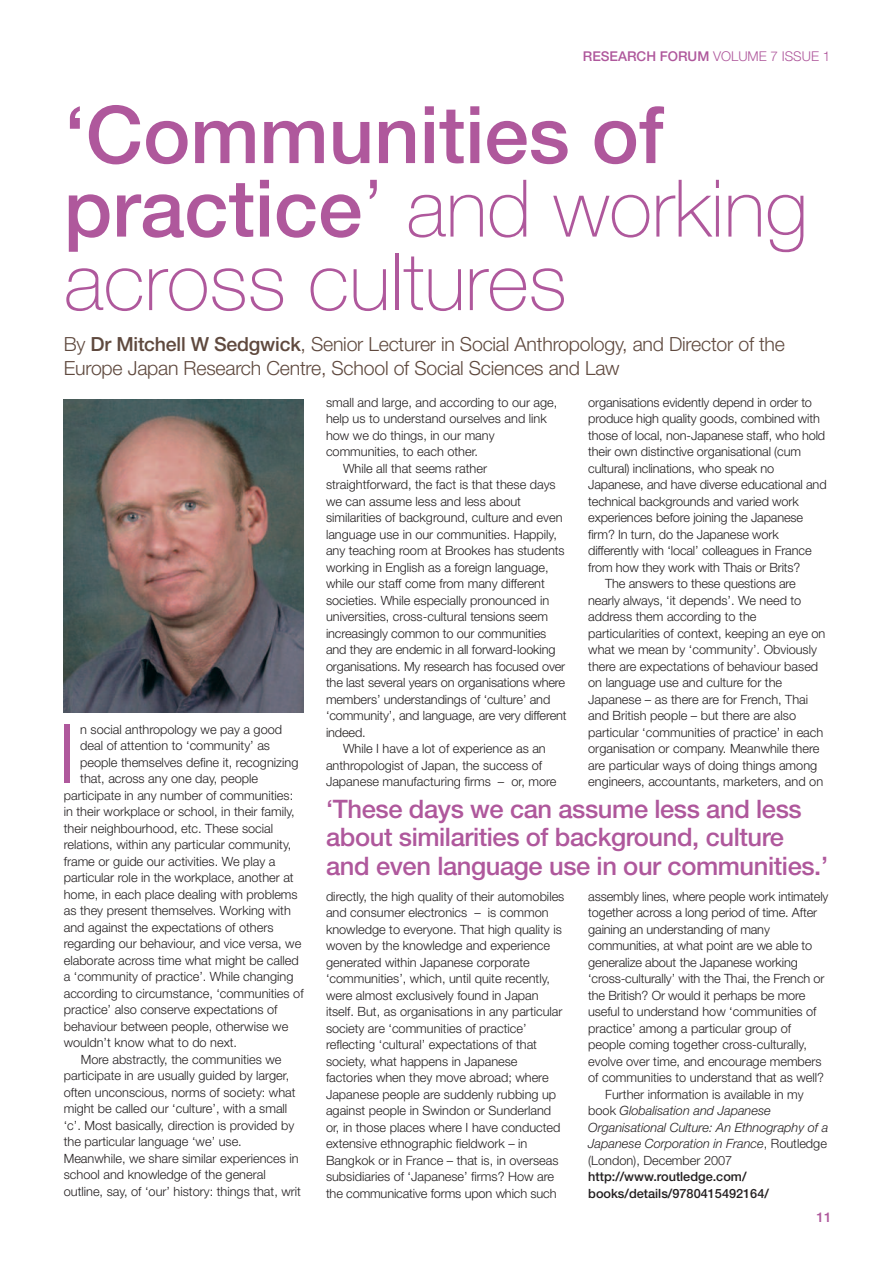
<style>
.page{position:relative;width:893px;height:1263px;background:#fff}
.page>*{position:absolute;margin:0;border:0;box-sizing:border-box;transform-origin:0 0}
.t1{font:300 82.05px "Helvetica Neue";color:#af589c}
.t2{font:100 79.5px/73.5px "Helvetica Neue";color:#af589c}
.t3{font:500 25.5px/28.5px "Helvetica Neue";letter-spacing:-.015em;color:#af589c}
.t4{font:300 19.5px/24px "Helvetica Neue";letter-spacing:-.01em;color:#5f493e}
.t5{font:500 13.5px "Helvetica Neue";color:#af589c}
.t6{font:300 12.75px/16.5px "Helvetica Neue";color:#231f20}
.t7{font:italic 300 12.75px "Helvetica Neue";color:#231f20}
.t8{font:500 12.75px/16.5px "Helvetica Neue";color:#231f20}
.s1{font-weight:300}
.s2{font-weight:500}
.s3{font-style:normal}
</style>
<div class="page">
<img style="left:64px;top:399px;width:240px;height:314px">
<p class="t5" style="left:583px;top:51px;width:249px">RESEARCH FORUM <span class="s1">VOLUME 7 ISSUE 1</span></p>
<h2 class="t2" style="left:64px;top:105px;width:746px"><span class="s2">‘Communities of practice</span><span class="s1">’</span> and working across cultures</h2>
<h3 class="t4" style="left:64px;top:333px;width:723px">By <span class="s2">Dr Mitchell W Sedgwick</span>, Senior Lecturer in Social Anthropology, and Director of the<br>Europe Japan Research Centre, School of Social Sciences and Law</h3>
<h1 class="t1" style="left:58px;top:725px;width:20px">I</h1>
<p class="t6" style="left:80px;top:722px;width:203px">n social anthropology we pay a good</p>
<p class="t6" style="left:80px;top:739px;width:191px">deal of attention to ‘community’ as</p>
<p class="t6" style="left:80px;top:755px;width:220px">people themselves define it, recognizing</p>
<p class="t6" style="left:80px;top:772px;width:179px">that, across any one day, people</p>
<p class="t6" style="left:64px;top:788px;width:231px">participate in any number of communities:</p>
<p class="t6" style="left:64px;top:805px;width:232px">in their workplace or school, in their family,</p>
<p class="t6" style="left:64px;top:821px;width:211px">their neighbourhood, etc. These social</p>
<p class="t6" style="left:64px;top:838px;width:229px">relations, within any particular community,</p>
<p class="t6" style="left:64px;top:854px;width:213px">frame or guide our activities. We play a</p>
<p class="t6" style="left:64px;top:871px;width:231px">particular role in the workplace, another at</p>
<p class="t6" style="left:64px;top:887px;width:235px">home, in each place dealing with problems</p>
<p class="t6" style="left:64px;top:904px;width:229px">as they present themselves. Working with</p>
<p class="t6" style="left:64px;top:920px;width:211px">and against the expectations of others</p>
<p class="t6" style="left:64px;top:937px;width:239px">regarding our behaviour, and vice versa, we</p>
<p class="t6" style="left:64px;top:953px;width:236px">elaborate across time what might be called</p>
<p class="t6" style="left:64px;top:970px;width:231px">a ‘community of practice’. While changing</p>
<p class="t6" style="left:64px;top:986px;width:241px">according to circumstance, ‘communities of</p>
<p class="t6" style="left:64px;top:1003px;width:215px">practice’ also conserve expectations of</p>
<p class="t6" style="left:64px;top:1019px;width:226px">behaviour between people, otherwise we</p>
<p class="t6" style="left:64px;top:1036px;width:175px">wouldn’t know what to do next.</p>
<p class="t6" style="left:81px;top:1052px;width:202px">More abstractly, the communities we</p>
<p class="t6" style="left:64px;top:1069px;width:227px">participate in are usually guided by larger,</p>
<p class="t6" style="left:64px;top:1085px;width:233px">often unconscious, norms of society: what</p>
<p class="t6" style="left:64px;top:1102px;width:225px">might be called our ‘culture’, with a small</p>
<p class="t6" style="left:64px;top:1118px;width:232px">‘c’. Most basically, direction is provided by</p>
<p class="t6" style="left:64px;top:1135px;width:180px">the particular language ‘we’ use.</p>
<p class="t6" style="left:64px;top:1151px;width:236px">Meanwhile, we share similar experiences in</p>
<p class="t6" style="left:64px;top:1168px;width:203px">school and knowledge of the general</p>
<p class="t6" style="left:64px;top:1184px;width:239px">outline, say, of ‘our’ history: things that, writ</p>
<p class="t6" style="left:326px;top:395px;width:233px">small and large, and according to our age,</p>
<p class="t6" style="left:326px;top:412px;width:222px">help us to understand ourselves and link</p>
<p class="t6" style="left:326px;top:428px;width:170px">how we do things, in our many</p>
<p class="t6" style="left:326px;top:445px;width:154px">communities, to each other.</p>
<p class="t6" style="left:343px;top:461px;width:146px">While all that seems rather</p>
<p class="t6" style="left:326px;top:478px;width:231px">straightforward, the fact is that these days</p>
<p class="t6" style="left:326px;top:494px;width:197px">we can assume less and less about</p>
<p class="t6" style="left:326px;top:511px;width:238px">similarities of background, culture and even</p>
<p class="t6" style="left:326px;top:527px;width:232px">language use in our communities. Happily,</p>
<p class="t6" style="left:326px;top:544px;width:240px">any teaching room at Brookes has students</p>
<p class="t6" style="left:326px;top:560px;width:224px">working in English as a foreign language,</p>
<p class="t6" style="left:326px;top:577px;width:220px">while our staff come from many different</p>
<p class="t6" style="left:326px;top:593px;width:225px">societies. While especially pronounced in</p>
<p class="t6" style="left:326px;top:610px;width:224px">universities, cross-cultural tensions seem</p>
<p class="t6" style="left:326px;top:626px;width:222px">increasingly common to our communities</p>
<p class="t6" style="left:326px;top:643px;width:231px">and they are endemic in all forward-looking</p>
<p class="t6" style="left:326px;top:659px;width:241px">organisations. My research has focused over</p>
<p class="t6" style="left:326px;top:676px;width:241px">the last several years on organisations where</p>
<p class="t6" style="left:326px;top:692px;width:226px">members’ understandings of ‘culture’ and</p>
<p class="t6" style="left:326px;top:709px;width:242px">‘community’, and language, are very different</p>
<p class="t6" style="left:326px;top:725px;width:41px">indeed.</p>
<p class="t6" style="left:343px;top:742px;width:204px">While I have a lot of experience as an</p>
<p class="t6" style="left:326px;top:758px;width:218px">anthropologist of Japan, the success of</p>
<p class="t6" style="left:326px;top:775px;width:232px">Japanese manufacturing firms – or, more</p>
<p class="t6" style="left:588px;top:395px;width:225px">organisations evidently depend in order to</p>
<p class="t6" style="left:588px;top:412px;width:233px">produce high quality goods, combined with</p>
<p class="t6" style="left:588px;top:428px;width:238px">those of local, non-Japanese staff, who hold</p>
<p class="t6" style="left:588px;top:445px;width:214px">their own distinctive organisational (cum</p>
<p class="t6" style="left:588px;top:461px;width:188px">cultural) inclinations, who speak no</p>
<p class="t6" style="left:588px;top:478px;width:240px">Japanese, and have diverse educational and</p>
<p class="t6" style="left:588px;top:494px;width:212px">technical backgrounds and varied work</p>
<p class="t6" style="left:588px;top:511px;width:217px">experiences before joining the Japanese</p>
<p class="t6" style="left:588px;top:527px;width:192px">firm? In turn, do the Japanese work</p>
<p class="t6" style="left:588px;top:544px;width:225px">differently with ‘local’ colleagues in France</p>
<p class="t6" style="left:588px;top:560px;width:214px">from how they work with Thais or Brits?</p>
<p class="t6" style="left:605px;top:577px;width:192px">The answers to these questions are</p>
<p class="t6" style="left:588px;top:593px;width:215px">nearly always, ‘it depends’. We need to</p>
<p class="t6" style="left:588px;top:610px;width:170px">address them according to the</p>
<p class="t6" style="left:588px;top:626px;width:239px">particularities of context, keeping an eye on</p>
<p class="t6" style="left:588px;top:643px;width:230px">what we mean by ‘community’. Obviously</p>
<p class="t6" style="left:588px;top:659px;width:232px">there are expectations of behaviour based</p>
<p class="t6" style="left:588px;top:676px;width:195px">on language use and culture for the</p>
<p class="t6" style="left:588px;top:692px;width:221px">Japanese – as there are for French, Thai</p>
<p class="t6" style="left:588px;top:709px;width:209px">and British people – but there are also</p>
<p class="t6" style="left:588px;top:725px;width:237px">particular ‘communities of practice’ in each</p>
<p class="t6" style="left:588px;top:742px;width:233px">organisation or company. Meanwhile there</p>
<p class="t6" style="left:588px;top:758px;width:231px">are particular ways of doing things among</p>
<p class="t6" style="left:588px;top:775px;width:236px">engineers, accountants, marketers, and on</p>
<h3 class="t3" style="left:326px;top:797px;width:503px">‘These days we can assume less and less about similarities of background, culture and even language use in our communities.’</h3>
<p class="t6" style="left:326px;top:889px;width:240px">directly, the high quality of their automobiles and consumer electronics – is common knowledge to everyone. That high quality is woven by the knowledge and experience generated within Japanese corporate ‘communities’, which, until quite recently, were almost exclusively found in Japan itself. But, as organisations in any particular society are ‘communities of practice’ reflecting ‘cultural’ expectations of that society, what happens in Japanese factories when they move abroad; where Japanese people are suddenly rubbing up against people in Swindon or Sunderland or, in those places where I have conducted extensive ethnographic fieldwork – in Bangkok or in France – that is, in overseas subsidiaries of ‘Japanese’ firms? How are the communicative forms upon which such</p>
<p class="t6" style="left:588px;top:889px;width:242px">assembly lines, where people work intimately</p>
<p class="t6" style="left:588px;top:905px;width:230px">together across a long period of time. After</p>
<p class="t6" style="left:588px;top:922px;width:183px">gaining an understanding of many</p>
<p class="t6" style="left:588px;top:938px;width:226px">communities, at what point are we able to</p>
<p class="t6" style="left:588px;top:955px;width:211px">generalize about the Japanese working</p>
<p class="t6" style="left:588px;top:971px;width:238px">‘cross-culturally’ with the Thai, the French or</p>
<p class="t6" style="left:588px;top:988px;width:219px">the British? Or would it perhaps be more</p>
<p class="t6" style="left:588px;top:1004px;width:230px">useful to understand how ‘communities of</p>
<p class="t6" style="left:588px;top:1021px;width:204px">practice’ among a particular group of</p>
<p class="t6" style="left:588px;top:1037px;width:220px">people coming together cross-culturally,</p>
<p class="t6" style="left:588px;top:1054px;width:235px">evolve over time, and encourage members</p>
<p class="t6" style="left:588px;top:1070px;width:237px">of communities to understand that as well?</p>
<p class="t6" style="left:605px;top:1087px;width:200px">Further information is available in my</p>
<p class="t7" style="left:588px;top:1106px;width:184px"><span class="s3">book</span> Globalisation and Japanese</p>
<p class="t7" style="left:588px;top:1122px;width:242px">Organisational Culture: An Ethnography of a</p>
<p class="t7" style="left:588px;top:1139px;width:240px">Japanese Corporation in France<span class="s3">, Routledge</span></p>
<p class="t6" style="left:588px;top:1153px;width:146px">(London), December 2007</p>
<p class="t8" style="left:588px;top:1169px;width:182px">http://www.routledge.com/ books/details/9780415492164/</p>
<p class="t5" style="left:817px;top:1212px;width:16px">11</p>
</div>
